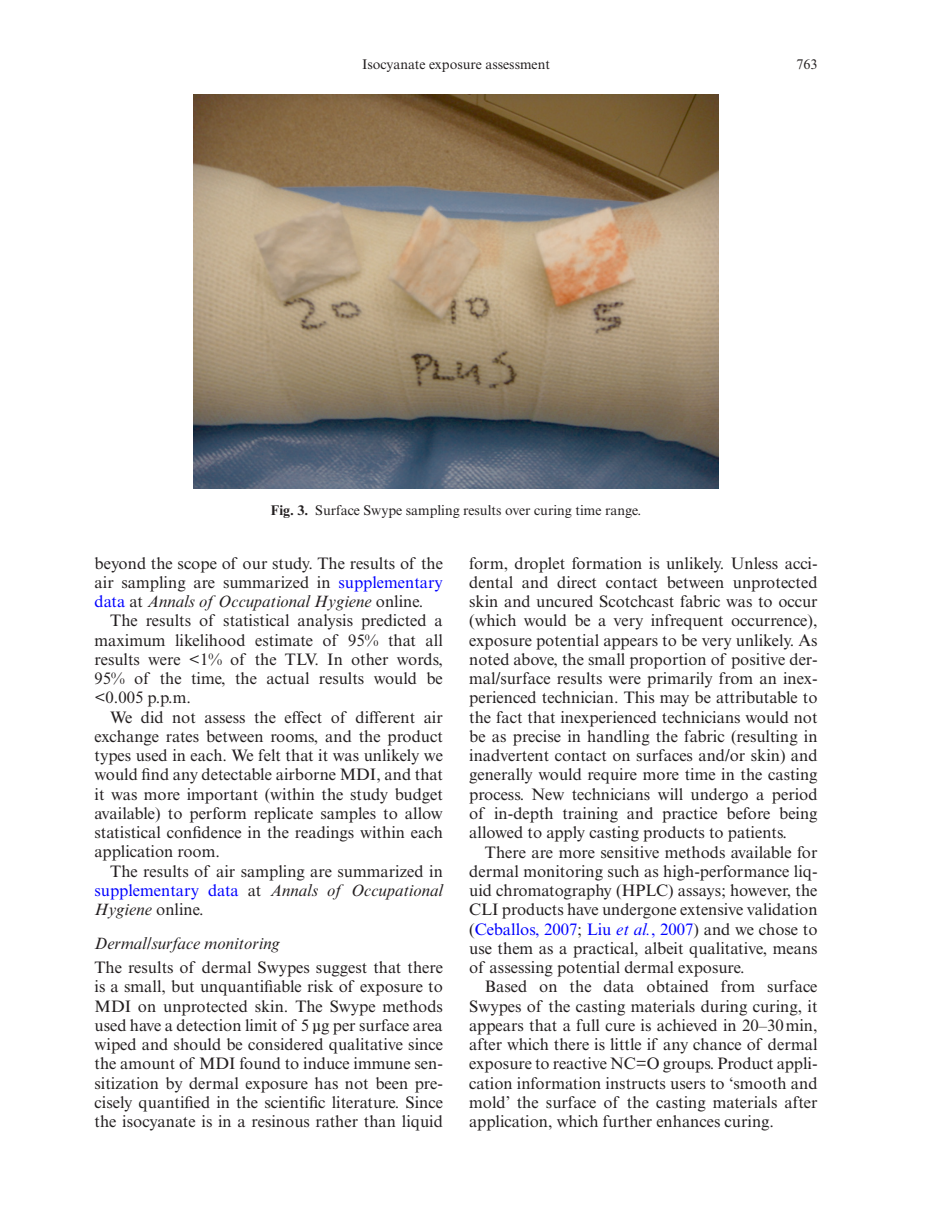
<style>
.page{position:relative;width:938px;height:1221px;background:#fff}
.page>*{position:absolute;margin:0;border:0;box-sizing:border-box;transform-origin:0 0}
.t1{font:16.62px/19.2px "Times New Roman MT Std";color:#231f20;text-align:justify}
.t2{font:italic 16.62px "Times New Roman MT Std";color:#231f20}
.t3{font:14px "Times New Roman MT Std";color:#231f20}
.s1{font-weight:700}
.s2{color:#00f}
.s3{font-style:italic}
.s4{font-family:"Gandhari Unicode"}
.s5{font-style:italic;color:#00f}
</style>
<div class="page">
<img style="left:193px;top:95px;width:525px;height:393px">
<p class="t3" style="left:362px;top:56px;width:190px">Isocyanate exposure assessment</p>
<p class="t3" style="left:796px;top:56px;width:22px">763</p>
<p class="t3" style="left:271px;top:501px;width:372px"><span class="s1">Fig. 3.</span> Surface Swype sampling results over curing time range.</p>
<p class="t1" style="left:94px;top:553px;width:350px">beyond the scope of our study. The results of the air sampling are summarized in <span class="s2">supplementary data</span> at <span class="s3">Annals of Occupational Hygiene</span> online.</p>
<p class="t1" style="left:94px;top:611px;width:350px;text-indent:16px">The results of statistical analysis predicted a maximum likelihood estimate of 95% that all results were &lt;1% of the TLV. In other words, 95% of the time, the actual results would be &lt;0.005 p.p.m.</p>
<p class="t1" style="left:94px;top:707px;width:350px;text-indent:16px">We did not assess the effect of different air exchange rates between rooms, and the product types used in each. We felt that it was unlikely we would find any detectable airborne MDI, and that it was more important (within the study budget available) to perform replicate samples to allow statistical confidence in the readings within each application room.</p>
<p class="t1" style="left:94px;top:861px;width:350px;text-indent:16px">The results of air sampling are summarized in <span class="s2">supplementary data</span> at <span class="s3">Annals of Occupational Hygiene</span> online.</p>
<p class="t2" style="left:94px;top:933px;width:187px">Dermal/surface monitoring</p>
<p class="t1" style="left:94px;top:957px;width:350px">The results of dermal Swypes suggest that there is a small, but unquantifiable risk of exposure to MDI on unprotected skin. The Swype methods used have a detection limit of 5 <span class="s4">µ</span>g per surface area wiped and should be considered qualitative since the amount of MDI found to induce immune sen&shy;sitization by dermal exposure has not been pre&shy;cisely quantified in the scientific literature. Since the isocyanate is in a resinous rather than liquid</p>
<p class="t1" style="left:469px;top:553px;width:350px">form, droplet formation is unlikely. Unless acci&shy;dental and direct contact between unprotected skin and uncured Scotchcast fabric was to occur (which would be a very infrequent occurrence), exposure potential appears to be very unlikely. As noted above, the small proportion of positive der&shy;mal/surface results were primarily from an inex&shy;perienced technician. This may be attributable to the fact that inexperienced technicians would not be as precise in handling the fabric (resulting in inadvertent contact on surfaces and/or skin) and generally would require more time in the casting process. New technicians will undergo a period of in-depth training and practice before being allowed to apply casting products to patients.</p>
<p class="t1" style="left:469px;top:842px;width:350px;text-indent:16px">There are more sensitive methods available for dermal monitoring such as high-performance liq&shy;uid chromatography (HPLC) assays; however, the CLI products have undergone extensive validation (<span class="s2">Ceballos, 2007</span>; <span class="s2">Liu</span> <span class="s5">et al.</span><span class="s2">, 2007</span>) and we chose to use them as a practical, albeit qualitative, means of assessing potential dermal exposure.</p>
<p class="t1" style="left:469px;top:977px;width:350px;text-indent:16px">Based on the data obtained from surface Swypes of the casting materials during curing, it appears that a full cure is achieved in 20–30min, after which there is little if any chance of dermal exposure to reactive NC=O groups. Product appli&shy;cation information instructs users to ‘smooth and mold’ the surface of the casting materials after application, which further enhances curing.</p>
</div>
